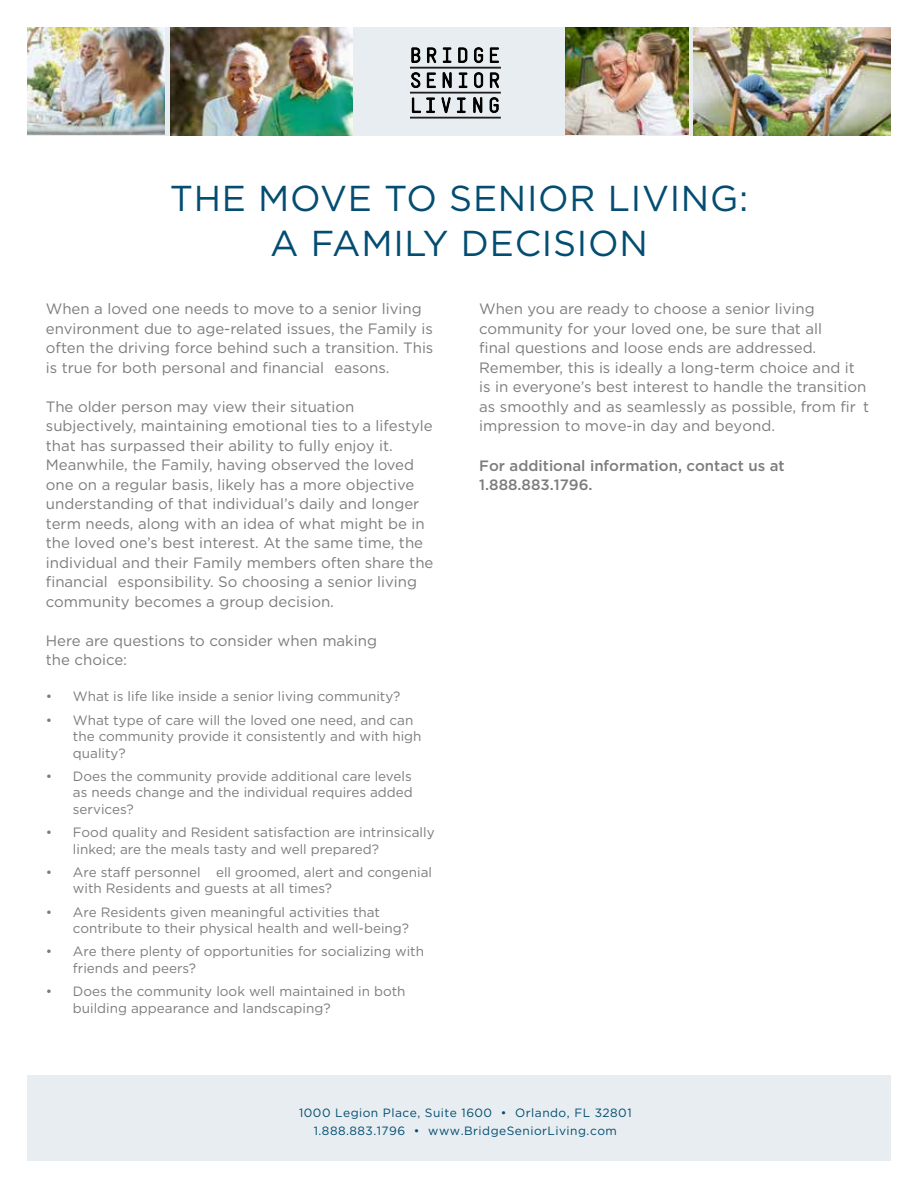
<style>
.page{position:relative;width:918px;height:1188px;background:#fff}
.page>*{position:absolute;margin:0;border:0;box-sizing:border-box;transform-origin:0 0}
.t1{font:36px/45px "Gotham";letter-spacing:.02em;color:#024d71;text-align:center}
.t2{font:15px/19.5px "Gotham";color:#7d7c7b}
.t3{font:500 15px/19.5px "Gotham";color:#7d7c7b}
.t4{font:13.5px/16.5px "Gotham";color:#7d7c7b}
.t5{font:12px/18px "Gotham";letter-spacing:.04em;color:#024d71;text-align:center}
</style>
<div class="page">
<div style="left:27px;top:27px;width:864px;height:108px;background:#e7edf0"></div>
<img style="left:27px;top:27px;width:138px;height:108px">
<img style="left:694px;top:27px;width:197px;height:108px">
<img style="left:565px;top:27px;width:123px;height:107px">
<img style="left:171px;top:27px;width:182px;height:108px">
<div style="left:27px;top:1076px;width:864px;height:85px;background:#e7edf0"></div>
<img style="left:410px;top:47px;width:91px;height:72px">
<h1 class="t1" style="left:170px;top:175px;width:580px">THE MOVE TO SENIOR LIVING:<br>A FAMILY DECISION</h1>
<p class="t2" style="left:46px;top:299px;width:389px">When a loved one needs to move to a senior living environment due to age-related issues, the Family is often the driving force behind such a transition. This is true for both personal and financial easons.</p>
<p class="t2" style="left:46px;top:396px;width:389px">The older person may view their situation subjectively, maintaining emotional ties to a lifestyle that has surpassed their ability to fully enjoy it.<br>Meanwhile, the Family, having observed the loved one on a regular basis, likely has a more objective understanding of that individual’s daily and longer term needs, along with an idea of what might be in the loved one’s best interest. At the same time, the individual and their Family members often share the financial esponsibility. So choosing a senior living community becomes a group decision.</p>
<p class="t2" style="left:46px;top:630px;width:333px">Here are questions to consider when making the choice:</p>
<p class="t4" style="left:46px;top:688px;width:356px">• What is life like inside a senior living community?</p>
<p class="t4" style="left:73px;top:711px;width:350px;text-indent:-27px">• What type of care will the loved one need, and can the community provide it consistently and with high quality?</p>
<p class="t4" style="left:73px;top:768px;width:341px;text-align:justify;text-indent:-27px">• Does the community provide additional care levels as needs change and the individual requires added services?</p>
<p class="t4" style="left:73px;top:824px;width:363px;text-indent:-27px">• Food quality and Resident satisfaction are intrinsically linked; are the meals tasty and well prepared?</p>
<p class="t4" style="left:73px;top:863px;width:361px;text-indent:-27px">• Are staff personnel ell groomed, alert and congenial with Residents and guests at all times?</p>
<p class="t4" style="left:73px;top:903px;width:338px;text-indent:-27px">• Are Residents given meaningful activities that contribute to their physical health and well-being?</p>
<p class="t4" style="left:73px;top:943px;width:353px;text-indent:-27px">• Are there plenty of opportunities for socializing with friends and peers?</p>
<p class="t4" style="left:73px;top:983px;width:334px;text-indent:-27px">• Does the community look well maintained in both building appearance and landscaping?</p>
<p class="t2" style="left:479px;top:299px;width:392px">When you are ready to choose a senior living community for your loved one, be sure that all<br>final questions and loose ends are addressed.<br>Remember, this is ideally a long-term choice and it is in everyone’s best interest to handle the transition as smoothly and as seamlessly as possible, from fir t impression to move-in day and beyond.</p>
<p class="t3" style="left:479px;top:455px;width:307px">For additional information, contact us at<br>1.888.883.1796.</p>
<p class="t5" style="left:299px;top:1104px;width:334px">1000 Legion Place, Suite 1600 • Orlando, FL 32801<br>1.888.883.1796 • www.BridgeSeniorLiving.com</p>
</div>
